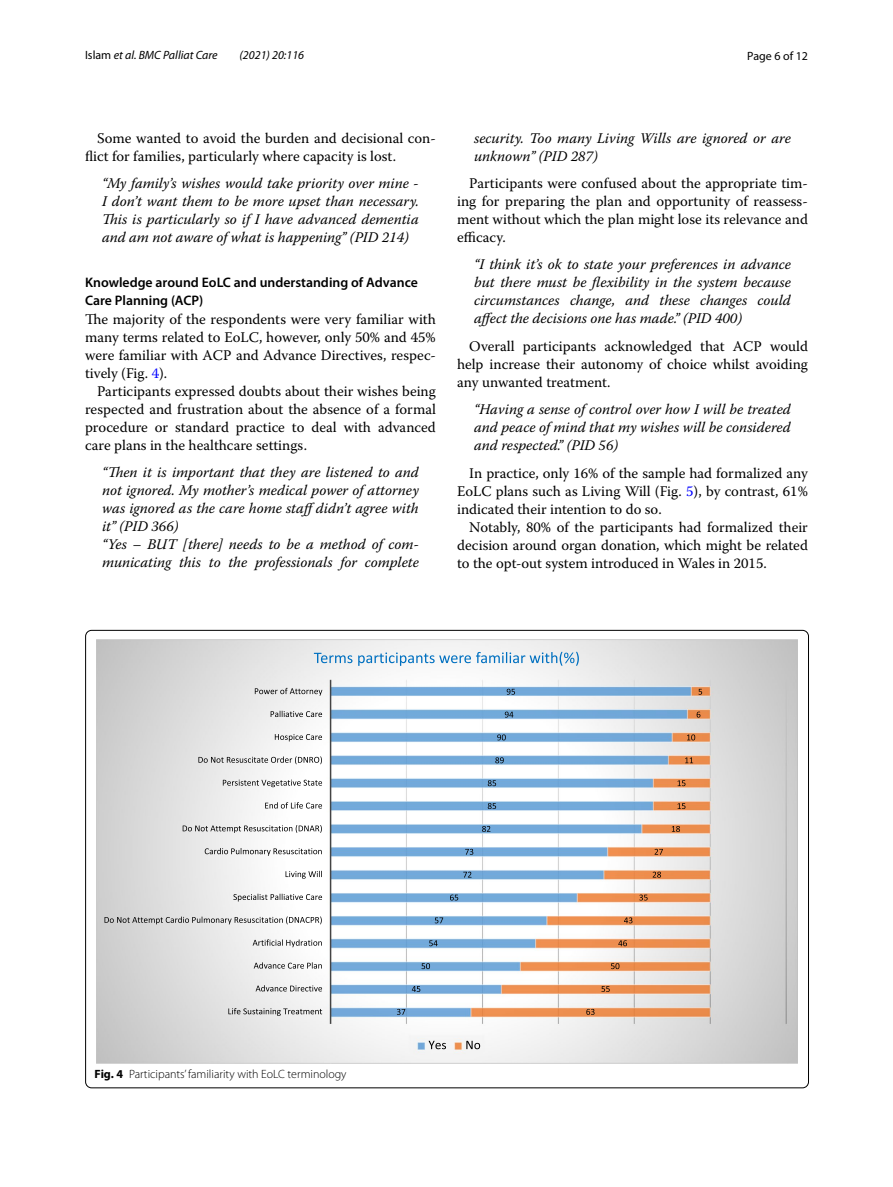
<style>
.page{position:relative;width:893px;height:1187px;background:#fff}
.page>*{position:absolute;margin:0;border:0;box-sizing:border-box;transform-origin:0 0}
.t1{font:14.7px/18px "Warnock Pro";color:#000;text-align:justify}
.t2{font:italic 14.7px/18px "Warnock Pro";color:#000;text-align:justify}
.t3{font:600 13.8px/18px "Myriad Pro";color:#000}
.t4{font:300 12px "Myriad Pro";color:#000}
.t5{font:italic 12px "Myriad Pro";color:#000}
.t6{font:12px "Myriad Pro";color:#000}
.s1{font-style:normal}
.s2{color:#00f}
.s3{font-weight:700}
</style>
<div class="page">
<img style="left:97px;top:639px;width:700px;height:424px">
<svg style="left:397px;top:1008px;width:8px;height:6px"></svg>
<svg style="left:412px;top:986px;width:8px;height:5px"></svg>
<svg style="left:422px;top:963px;width:8px;height:6px"></svg>
<svg style="left:429px;top:940px;width:9px;height:6px"></svg>
<svg style="left:435px;top:917px;width:8px;height:6px"></svg>
<svg style="left:450px;top:894px;width:8px;height:6px"></svg>
<svg style="left:463px;top:871px;width:8px;height:6px"></svg>
<svg style="left:465px;top:848px;width:8px;height:6px"></svg>
<svg style="left:482px;top:825px;width:8px;height:6px"></svg>
<svg style="left:488px;top:803px;width:8px;height:6px"></svg>
<svg style="left:488px;top:780px;width:8px;height:6px"></svg>
<svg style="left:495px;top:757px;width:9px;height:6px"></svg>
<svg style="left:497px;top:734px;width:9px;height:6px"></svg>
<svg style="left:505px;top:711px;width:8px;height:6px"></svg>
<svg style="left:507px;top:688px;width:8px;height:6px"></svg>
<svg style="left:586px;top:1008px;width:9px;height:6px"></svg>
<svg style="left:601px;top:986px;width:9px;height:5px"></svg>
<svg style="left:611px;top:963px;width:8px;height:6px"></svg>
<svg style="left:618px;top:940px;width:9px;height:6px"></svg>
<svg style="left:624px;top:917px;width:8px;height:6px"></svg>
<svg style="left:639px;top:894px;width:9px;height:6px"></svg>
<svg style="left:653px;top:871px;width:8px;height:6px"></svg>
<svg style="left:655px;top:848px;width:8px;height:6px"></svg>
<svg style="left:672px;top:825px;width:8px;height:6px"></svg>
<svg style="left:678px;top:803px;width:7px;height:6px"></svg>
<svg style="left:678px;top:780px;width:7px;height:6px"></svg>
<svg style="left:685px;top:757px;width:8px;height:6px"></svg>
<svg style="left:687px;top:734px;width:8px;height:6px"></svg>
<svg style="left:697px;top:711px;width:3px;height:6px"></svg>
<svg style="left:698px;top:688px;width:4px;height:6px"></svg>
<svg style="left:228px;top:1007px;width:94px;height:8px"></svg>
<svg style="left:256px;top:985px;width:66px;height:6px"></svg>
<svg style="left:254px;top:962px;width:68px;height:6px"></svg>
<svg style="left:253px;top:939px;width:69px;height:8px"></svg>
<svg style="left:105px;top:916px;width:217px;height:8px"></svg>
<svg style="left:233px;top:893px;width:89px;height:8px"></svg>
<svg style="left:286px;top:870px;width:36px;height:8px"></svg>
<svg style="left:205px;top:847px;width:117px;height:8px"></svg>
<svg style="left:183px;top:825px;width:139px;height:7px"></svg>
<svg style="left:265px;top:802px;width:57px;height:6px"></svg>
<svg style="left:223px;top:779px;width:99px;height:8px"></svg>
<svg style="left:198px;top:756px;width:124px;height:8px"></svg>
<svg style="left:275px;top:734px;width:47px;height:7px"></svg>
<svg style="left:271px;top:710px;width:51px;height:7px"></svg>
<svg style="left:255px;top:687px;width:67px;height:8px"></svg>
<svg style="left:314px;top:651px;width:265px;height:15px"></svg>
<svg style="left:429px;top:1040px;width:17px;height:9px"></svg>
<svg style="left:466px;top:1040px;width:14px;height:9px"></svg>
<p class="t5" style="left:85px;top:48px;width:134px"><span class="s1">Islam</span> et al. BMC Palliat Care</p>
<p class="t5" style="left:240px;top:48px;width:66px">(2021) 20:116</p>
<p class="t6" style="left:747px;top:48px;width:62px">Page 6 of 12</p>
<p class="t1" style="left:85px;top:128px;width:352px;text-indent:12px">Some wanted to avoid the burden and decisional con&shy;flict for families, particularly where capacity is lost.</p>
<p class="t2" style="left:102px;top:174px;width:318px">“My family’s wishes would take priority over mine - I don’t want them to be more upset than necessary.<br>This is particularly so if I have advanced dementia and am not aware of what is happening” (PID 214)</p>
<p class="t3" style="left:85px;top:273px;width:334px">Knowledge around EoLC and understanding of Advance<br>Care Planning (ACP)</p>
<p class="t1" style="left:85px;top:309px;width:352px">The majority of the respondents were very familiar with many terms related to EoLC, however, only 50% and 45% were familiar with ACP and Advance Directives, respec&shy;tively (Fig. <span class="s2">4</span>).</p>
<p class="t1" style="left:85px;top:381px;width:352px;text-indent:12px">Participants expressed doubts about their wishes being respected and frustration about the absence of a formal procedure or standard practice to deal with advanced care plans in the healthcare settings.</p>
<p class="t2" style="left:102px;top:463px;width:318px;text-align:left">“Then it is important that they are listened to and not ignored. My mother’s medical power of attorney was ignored as the care home staffdidn’t agree with it” (PID 366)<br>“Yes – BUT [there] needs to be a method of com&shy;municating this to the professionals for complete</p>
<p class="t2" style="left:474px;top:128px;width:318px">security. Too many Living Wills are ignored or are unknown” (PID 287)</p>
<p class="t1" style="left:457px;top:174px;width:352px;text-indent:12px">Participants were confused about the appropriate tim&shy;ing for preparing the plan and opportunity of reassess&shy;ment without which the plan might lose its relevance and efficacy.</p>
<p class="t2" style="left:474px;top:255px;width:318px">“I think it’s ok to state your preferences in advance but there must be flexibility in the system because circumstances change, and these changes could affect the decisions one has made.” (PID 400)</p>
<p class="t1" style="left:457px;top:337px;width:352px;text-indent:12px">Overall participants acknowledged that ACP would help increase their autonomy of choice whilst avoiding any unwanted treatment.</p>
<p class="t2" style="left:474px;top:400px;width:318px">“Having a sense of control over how I will be treated and peace of mind that my wishes will be considered and respected.” (PID 56)</p>
<p class="t1" style="left:457px;top:463px;width:352px;text-indent:12px">In practice, only 16% of the sample had formalized any EoLC plans such as Living Will (Fig. <span class="s2">5</span>), by contrast, 61% indicated their intention to do so.</p>
<p class="t1" style="left:457px;top:517px;width:352px;text-indent:12px">Notably, 80% of the participants had formalized their decision around organ donation, which might be related to the opt-out system introduced in Wales in 2015.</p>
<p class="t4" style="left:95px;top:1067px;width:253px"><span class="s3">Fig. 4</span> Participants’ familiarity with EoLC terminology</p>
</div>
